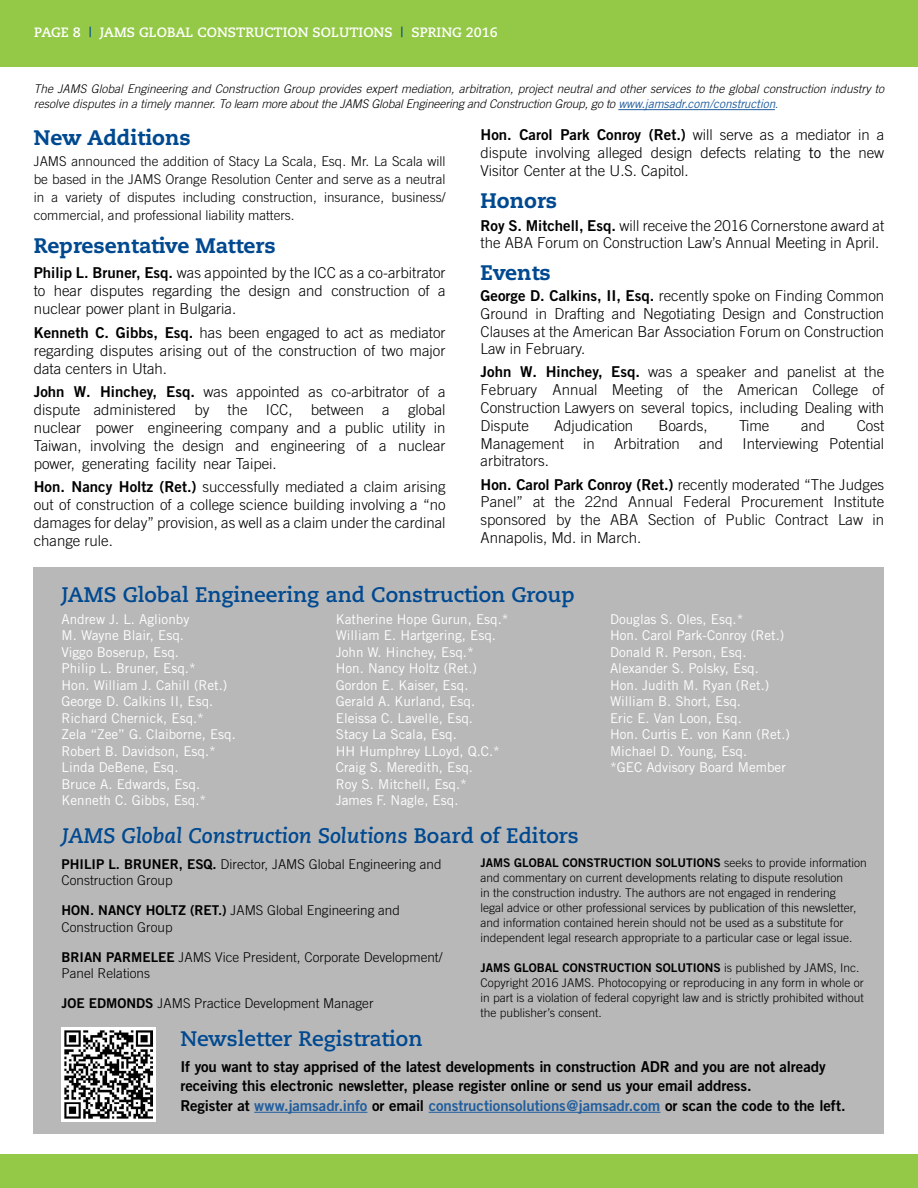
<style>
.page{position:relative;width:918px;height:1188px;background:#fff}
.page>*{position:absolute;margin:0;border:0;box-sizing:border-box;transform-origin:0 0}
.t1{font:700 21px "Caecilia";color:#004990}
.t2{font:800 21px "Caecilia";color:#004990}
.t3{font:italic 700 21px "Caecilia";color:#004990}
.t4{font:300 15px/17.9px "Trade Gothic";color:#000;text-align:justify}
.t5{font:15px/19.5px "Trade Gothic Bold Two";letter-spacing:-.005em;color:#000}
.t6{font:13.5px/16.5px "Trade Gothic";color:#fff}
.t7{font:300 13.5px/18px "Trade Gothic";color:#000;text-align:justify}
.t8{font:700 13.5px "Caecilia";color:#fff}
.t9{font:13.5px "Trade Gothic Bold Two";color:#000}
.t10{font:300 12px/15px "Trade Gothic";color:#000}
.t11{font:italic 300 12px/15px "Trade Gothic";color:#000}
.t12{font:12px "Trade Gothic Bold Two";color:#000}
.s1{color:#004990}
.s2{font-weight:400;color:#215e9e}
.s3{font-family:"Trade Gothic Bold Two";font-weight:400}
.s4{font-family:"Trade Gothic LT Std Bd 2";font-weight:400}
.s5{font-family:"Trade Gothic";font-weight:300}
.s6{font-family:"Trade Gothic LT Std";font-weight:400}
.s7{font-style:normal}
.s8{color:#215e9e}
</style>
<div class="page">
<div style="left:0;top:0;width:918px;height:68px;background:#94c947"></div>
<div style="left:0;top:1154px;width:918px;height:34px;background:#94c947"></div>
<div style="left:34px;top:567px;width:850px;height:567px;background:#b8b8b9"></div>
<svg style="left:62px;top:1027px;width:94px;height:95px"></svg>
<img style="left:65px;top:1031px;width:88px;height:87px">
<hr style="left:254px;top:1112px;width:113px;height:1px;background:#215e9e">
<hr style="left:429px;top:1112px;width:231px;height:1px;background:#215e9e">
<hr style="left:618px;top:109px;width:157px;height:1px;background:#215e9e">
<p class="t8" style="left:34px;top:25px;width:465px">PAGE 8 <span class="s1">|</span> JAMS GLOBAL CONSTRUCTION SOLUTIONS <span class="s1">|</span> SPRING 2016</p>
<p class="t11" style="left:34px;top:82px;width:852px">The JAMS Global Engineering and Construction Group provides expert mediation, arbitration, project neutral and other services to the global construction industry to resolve disputes in a timely manner. To learn more about the JAMS Global Engineering and Construction Group, go to <span class="s2">www.jamsadr.com/construction</span><span class="s1">.</span></p>
<h1 class="t2" style="left:34px;top:124px;width:159px">New Additions</h1>
<p class="t7" style="left:34px;top:152px;width:413px">JAMS announced the addition of Stacy La Scala, Esq. Mr. La Scala will be based in the JAMS Orange Resolution Center and serve as a neutral in a variety of disputes including construction, insurance, business/ commercial, and professional liability matters.</p>
<h1 class="t2" style="left:34px;top:233px;width:244px">Representative Matters</h1>
<p class="t4" style="left:34px;top:263px;width:413px"><span class="s3">Philip L. Bruner, Esq.</span> was appointed by the ICC as a co-arbitrator to hear disputes regarding the design and construction of a nuclear power plant in Bulgaria.</p>
<p class="t4" style="left:34px;top:324px;width:413px"><span class="s3">Kenneth C. Gibbs, Esq.</span> has been engaged to act as mediator regarding disputes arising out of the construction of two major data centers in Utah.</p>
<p class="t4" style="left:34px;top:383px;width:413px"><span class="s3">John</span> <span class="s4">W. H</span><span class="s3">inchey, Esq.</span> was appointed as co-arbitrator of a dispute administered by the ICC, between a global nuclear power engineering company and a public utility in Taiwan, involving the design and engineering of a nuclear power, generating facility near Taipei.</p>
<p class="t4" style="left:34px;top:478px;width:413px"><span class="s3">Hon. Nancy Holtz (Ret.)</span> successfully mediated a claim arising out of construction of a college science building involving a “no damages for delay” provision, as well as a claim under the cardinal change rule.</p>
<p class="t5" style="left:481px;top:125px;width:405px">Hon. Carol Park Conroy (Ret.) <span class="s5">will serve as a mediator in a</span></p>
<p class="t4" style="left:481px;top:143px;width:405px">dispute involving alleged design defects relating <span class="s6">to t</span>he new<br>Visitor Center at the U.S. Capitol.</p>
<h1 class="t2" style="left:481px;top:187px;width:78px">Honors</h1>
<p class="t4" style="left:481px;top:217px;width:405px;line-height:17.4px"><span class="s3">Roy S. Mitchell, Esq.</span> will receive the 2016 Cornerstone award at the ABA Forum on Construction Law’s Annual Meeting in April.</p>
<h1 class="t2" style="left:481px;top:259px;width:72px">Events</h1>
<p class="t4" style="left:481px;top:287px;width:405px"><span class="s3">George D. Calkins, II, Esq.</span> recently spoke on Finding Common Ground in Drafting and Negotiating Design and Construction Clauses at the American Bar Association Forum on Construction Law in February.</p>
<p class="t4" style="left:481px;top:363px;width:405px"><span class="s3">John</span> <span class="s4">W. Hi</span><span class="s3">nchey, Esq.</span> was a speaker and panelist at the February Annual Meeting of the American College of Construction Lawyers on several topics, including Dealing with Dispute</p>
<p class="t4" style="left:554px;top:416px;width:81px">Adjudication</p>
<p class="t4" style="left:658px;top:416px;width:51px">Boards,</p>
<p class="t4" style="left:739px;top:416px;width:32px">Time</p>
<p class="t4" style="left:801px;top:416px;width:26px">and</p>
<p class="t4" style="left:857px;top:416px;width:29px">Cost</p>
<p class="t4" style="left:481px;top:434px;width:85px">Management</p>
<p class="t4" style="left:583px;top:434px;width:13px">in</p>
<p class="t4" style="left:614px;top:434px;width:67px">Arbitration</p>
<p class="t4" style="left:699px;top:434px;width:26px">and</p>
<p class="t4" style="left:743px;top:434px;width:143px">Interviewing Potential</p>
<p class="t4" style="left:481px;top:449px;width:405px;line-height:23.4px">arbitrators.<br><span class="s3">Hon. Carol Park Conroy (Ret.)</span> recently moderated “The Judges</p>
<p class="t4" style="left:481px;top:493px;width:405px">Panel” at the 22nd Annual Federal Procurement Institute sponsored by the ABA Section of Public Contract Law in Annapolis, Md. in March.</p>
<h1 class="t1" style="left:62px;top:582px;width:515px">JAMS Global Engineering and Construction Group</h1>
<p class="t6" style="left:62px;top:610px;width:176px">Andrew J. L. Aglionby<br>M . Wayne Blair, Esq.<br>Viggo Boserup, Esq.<br>Philip L. Bruner, Esq.*<br>Hon. William J. Cahill (Ret.)<br>George D. Calkins II , Esq.<br>R ichard Chernick, Esq.*<br>Zela “Zee” G. Claiborne, Esq.<br>Robert B. Davidson, Esq.*<br>Linda DeBene, Esq.<br>Bruce A. Edwards, Esq.<br>Kenneth C. Gibbs, Esq.*</p>
<p class="t6" style="left:336px;top:610px;width:174px">Katherine Hope Gurun, Esq.*<br>William E. Hartgering, Esq.<br>John W. H inchey, Esq.*<br>Hon. Nancy Holtz (Ret.)<br>Gordon E . Kaiser, Esq.<br>Gerald A. Kurland, Esq.<br>Eleissa C. Lavelle, Esq.<br>Stacy La Scala, Esq.<br>HH H umphrey LLoyd, Q.C.*<br>Craig S. Meredith, Esq.<br>Roy S. M itchell, Esq.*<br>James F. Nagle, Esq.</p>
<p class="t6" style="left:610px;top:610px;width:181px">Douglas S. Oles, Esq.*<br>Hon. Carol Park-Conroy (Ret.)<br>Donald R . Person, Esq.<br>Alexander S. Polsky, Esq.<br>Hon. Judith M . Ryan (Ret.)<br>William B. Short, Esq.<br>Eric E. Van Loon, Esq.<br>Hon. Curtis E. von Kann (Ret.)<br>M ichael D. Young, Esq.<br>*GEC Advisory Board M ember</p>
<h1 class="t3" style="left:62px;top:824px;width:518px">JAMS Global Construction Solutions <span class="s7">Board of Editors</span></h1>
<p class="t9" style="left:62px;top:855px;width:16px">Philip</p>
<p class="t9" style="left:108px;top:855px;width:35px">L. Bruner</p>
<p class="t7" style="left:179px;top:855px;width:264px"><span class="s3">, Esq.</span> Director, JAMS Global Engineering and</p>
<p class="t7" style="left:62px;top:871px;width:113px">Construction Group</p>
<p class="t9" style="left:62px;top:902px;width:57px">Hon . Nanc</p>
<p class="t7" style="left:62px;top:902px;width:340px;line-height:16.5px;text-indent:73px"><span class="s3">y Holtz (Ret.)</span> JAMS Global Engineering and<br>Construction Group</p>
<p class="t9" style="left:62px;top:948px;width:18px">Brian</p>
<p class="t9" style="left:106px;top:948px;width:18px">Parmelee</p>
<p class="t7" style="left:178px;top:948px;width:266px">JAMS Vice President, Corporate Development/</p>
<p class="t7" style="left:62px;top:964px;width:90px">Panel Relations</p>
<p class="t9" style="left:62px;top:995px;width:75px">Joe Edmonds</p>
<p class="t7" style="left:158px;top:994px;width:217px">JAMS Practice Development Manager</p>
<p class="t12" style="left:481px;top:856px;width:65px">JAMS Global</p>
<p class="t12" style="left:563px;top:856px;width:24px">Constructi</p>
<p class="t12" style="left:635px;top:856px;width:43px">on Soluti</p>
<p class="t10" style="left:481px;top:856px;width:388px;text-indent:216px"><span class="s3">ons</span> seeks to provide information and commentary on current developments relating to dispute resolution<br>in the construction industry. The authors are not engaged in rendering<br>legal advice or other professional services by publication of this newsletter, and information contained herein should not be used as a substitute for independent legal research appropriate to a particular case or legal issue.</p>
<p class="t12" style="left:481px;top:961px;width:65px">JAMS Global</p>
<p class="t12" style="left:563px;top:961px;width:24px">Constructi</p>
<p class="t12" style="left:635px;top:961px;width:43px">on Soluti</p>
<p class="t10" style="left:481px;top:961px;width:385px;text-indent:216px"><span class="s3">ons</span> is published by JAMS, Inc.<br>Copyright 2016 JAMS. Photocopying or reproducing in any form in whole or in part is a violation of federal copyright law and is strictly prohibited without the publisher’s consent.</p>
<h1 class="t1" style="left:180px;top:1026px;width:243px">Newsletter Registration</h1>
<p class="t5" style="left:180px;top:1056px;width:667px">If you want to stay apprised of the latest developments in construction ADR and you are not already receiving this electronic newsletter, please register online or send us your email address.<br>Register at <span class="s8">www.jamsadr.info</span> or email <span class="s8">constructionsolutions@jamsadr.com</span> or scan the code to the left.</p>
</div>
